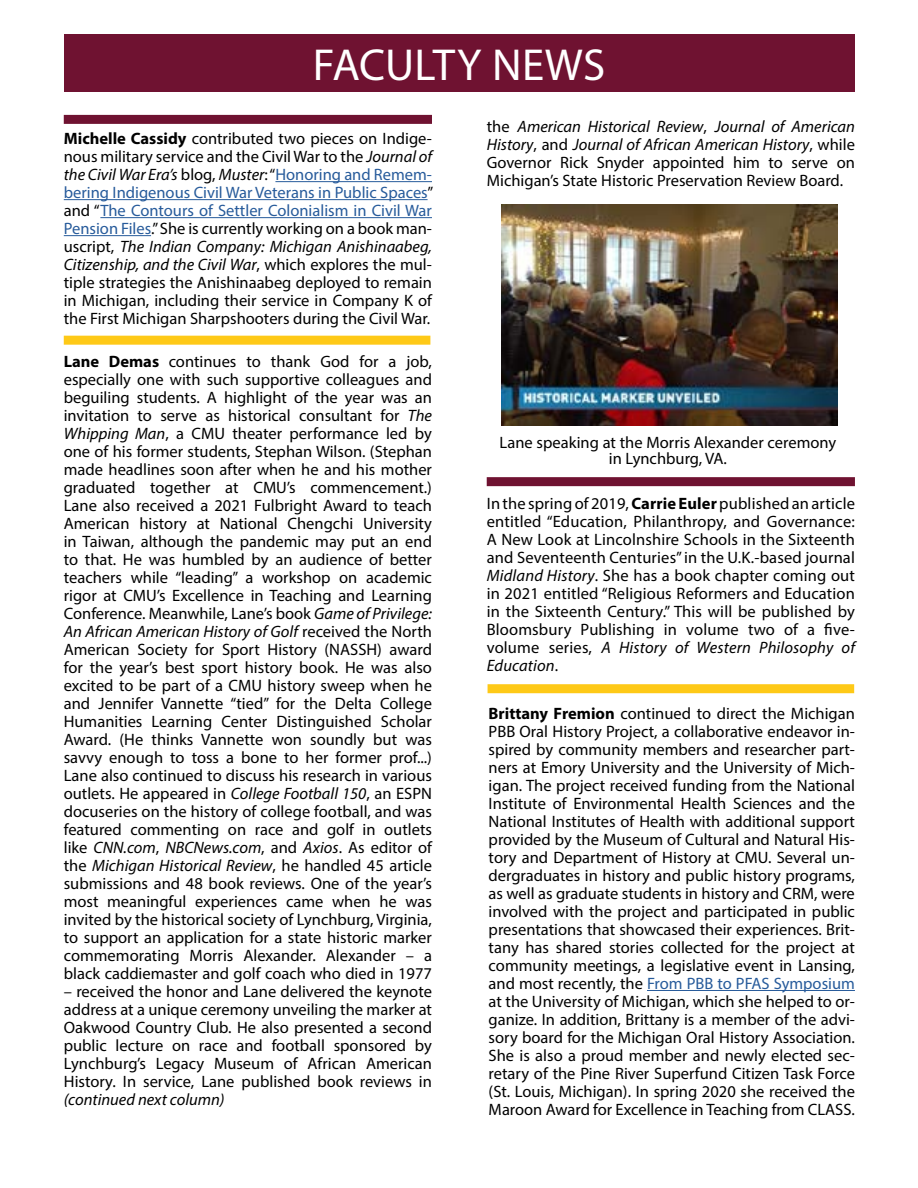
<style>
.page{position:relative;width:918px;height:1188px;background:#fff}
.page>*{position:absolute;margin:0;border:0;box-sizing:border-box;transform-origin:0 0}
.t1{font:45px "Myriad Pro";color:#fff}
.t2{font:16.5px/18px "Myriad Pro";color:#000;text-align:justify}
.t3{font:italic 16.5px "Myriad Pro";color:#000}
.s1{font-weight:700}
.s2{font-style:italic}
.s3{color:#275b9b}
</style>
<div class="page">
<div style="left:64px;top:115px;width:368px;height:9px;background:#6f1231"></div>
<div style="left:64px;top:336px;width:366px;height:9px;background:#fec917"></div>
<div style="left:64px;top:34px;width:790px;height:57px;background:#6f1231"></div>
<hr style="left:275px;top:181px;width:157px;height:1px;background:#275b9b">
<hr style="left:64px;top:199px;width:364px;height:1px;background:#275b9b">
<hr style="left:100px;top:217px;width:332px;height:1px;background:#275b9b">
<hr style="left:64px;top:235px;width:87px;height:1px;background:#275b9b">
<div style="left:487px;top:477px;width:368px;height:9px;background:#6f1231"></div>
<div style="left:488px;top:684px;width:366px;height:9px;background:#fec917"></div>
<hr style="left:647px;top:990px;width:208px;height:1px;background:#275b9b">
<img style="left:501px;top:205px;width:336px;height:221px">
<h1 class="t1" style="left:313px;top:37px;width:294px">FACULTY NEWS</h1>
<p class="t2" style="left:64px;top:129px;width:371px"><span class="s1">Michelle Cassidy</span> contributed two pieces on Indige&shy;nous military service and the Civil War to the <span class="s2">Journal of the Civil War Era’s</span> blog, <span class="s2">Muster</span>: “<span class="s3">Honoring and Remem&shy;bering Indigenous Civil War Veterans in Public Spaces</span>” and “<span class="s3">The Contours of Settler Colonialism in Civil War Pension Files</span>.” She is currently working on a book man&shy;uscript, <span class="s2">The Indian Company: Michigan Anishinaabeg, Citizenship, and the Civil War</span>, which explores the mul&shy;tiple strategies the Anishinaabeg deployed to remain in Michigan, including their service in Company K of the First Michigan Sharpshooters during the Civil War.</p>
<p class="t2" style="left:64px;top:353px;width:370px"><span class="s1">Lane Demas</span> continues to thank God for a job, especially one with such supportive colleagues and beguiling students. A highlight of the year was an invitation to serve as historical consultant for <span class="s2">The Whipping Man</span>, a CMU theater performance led by one of his former students, Stephan Wilson. (Stephan made headlines soon after when he and his mother graduated together at CMU’s commencement.)<br>Lane also received a 2021 Fulbright Award to teach American history at National Chengchi University in Taiwan, although the pandemic may put an end to that. He was humbled by an audience of better teachers while “leading” a workshop on academic rigor at CMU’s Excellence in Teaching and Learning Conference. Meanwhile, Lane’s book <span class="s2">Game of Privilege:<br>An African American History of Golf</span> received the North American Society for Sport History (NASSH) award for the year’s best sport history book. He was also excited to be part of a CMU history sweep when he and Jennifer Vannette “tied” for the Delta College Humanities Learning Center Distinguished Scholar Award. (He thinks Vannette won soundly but was savvy enough to toss a bone to her former prof...)<br>Lane also continued to discuss his research in various outlets. He appeared in <span class="s2">College Football 150</span>, an ESPN docuseries on the history of college football, and was featured commenting on race and golf in outlets like <span class="s2">CNN.com</span>, <span class="s2">NBCNews.com</span>, and <span class="s2">Axios</span>. As editor of the <span class="s2">Michigan Historical Review</span>, he handled 45 article submissions and 48 book reviews. One of the year’s most meaningful experiences came when he was invited by the historical society of Lynchburg, Virginia, to support an application for a state historic marker commemorating Morris Alexander. Alexander – a black caddiemaster and golf coach who died in 1977</p>
<p class="t2" style="left:64px;top:983px;width:370px">– received the honor and Lane delivered the keynote address at a unique ceremony unveiling the marker at Oakwood Country Club. He also presented a second public lecture on race and football sponsored by Lynchburg’s Legacy Museum of African American History. In service, Lane published book reviews in</p>
<p class="t3" style="left:64px;top:1090px;width:162px">(continued next column)</p>
<p class="t2" style="left:487px;top:117px;width:370px">the <span class="s2">American Historical Review</span>, <span class="s2">Journal of American History</span>, and <span class="s2">Journal of African American History</span>, while Governor Rick Snyder appointed him to serve on Michigan’s State Historic Preservation Review Board.</p>
<p class="t2" style="left:500px;top:433px;width:338px;line-height:16.5px;text-align:center">Lane speaking at the Morris Alexander ceremony in Lynchburg, VA.</p>
<p class="t2" style="left:487px;top:494px;width:370px">In the spring of 2019, <span class="s1">Carrie Euler</span> published an article entitled “Education, Philanthropy, and Governance:<br>A New Look at Lincolnshire Schools in the Sixteenth and Seventeenth Centuries” in the U.K.-based journal <span class="s2">Midland History</span>. She has a book chapter coming out in 2021 entitled “Religious Reformers and Education in the Sixteenth Century.” This will be published by Bloomsbury Publishing in volume two of a five&shy;volume series, <span class="s2">A History of Western Philosophy of Education</span>.</p>
<p class="t2" style="left:489px;top:704px;width:368px"><span class="s1">Brittany Fremion</span> continued to direct the Michigan PBB Oral History Project, a collaborative endeavor in&shy;spired by community members and researcher part&shy;ners at Emory University and the University of Mich&shy;igan. The project received funding from the National Institute of Environmental Health Sciences and the National Institutes of Health with additional support provided by the Museum of Cultural and Natural His&shy;tory and Department of History at CMU. Several un&shy;dergraduates in history and public history programs, as well as graduate students in history and CRM, were involved with the project and participated in public presentations that showcased their experiences. Brit&shy;tany has shared stories collected for the project at community meetings, a legislative event in Lansing, and most recently, the <span class="s3">From PBB to PFAS Symposium </span>at the University of Michigan, which she helped to or&shy;ganize. In addition, Brittany is a member of the advi&shy;sory board for the Michigan Oral History Association.<br>She is also a proud member and newly elected sec&shy;retary of the Pine River Superfund Citizen Task Force (St. Louis, Michigan). In spring 2020 she received the Maroon Award for Excellence in Teaching from CLASS.</p>
</div>
